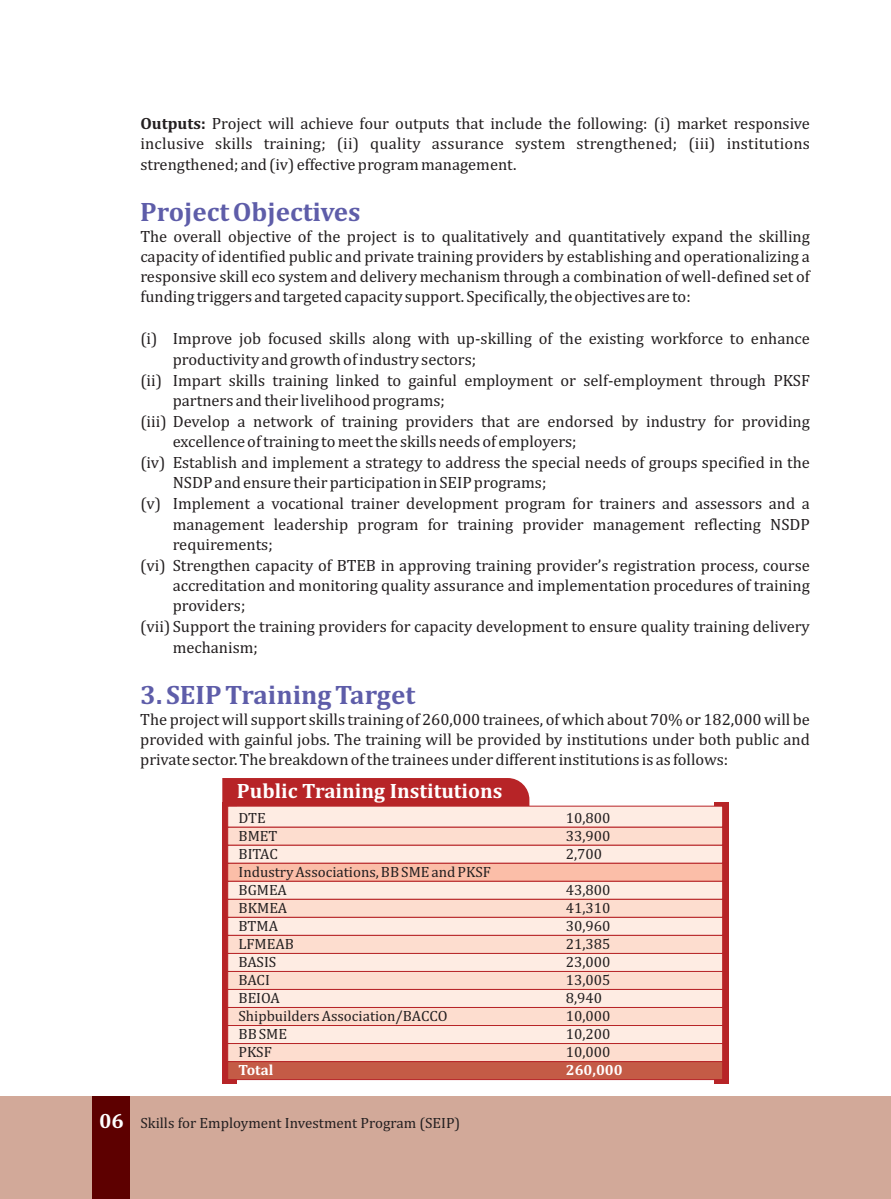
<style>
.page{position:relative;width:891px;height:1199px;background:#fff}
.page>*{position:absolute;margin:0;border:0;box-sizing:border-box;transform-origin:0 0}
.t1{font:700 27px "Cambria";color:#5e5da9}
.t2{font:700 21px "Cambria";color:#fff}
.t3{font:16.5px/20.2px "Cambria";color:#231f20;text-align:justify}
.t4{font:15px/18px "Cambria";color:#231f20}
.t5{font:700 15px "Cambria";color:#fff}
.s1{font-weight:700}
.s2{font-weight:700;font-size:21px;color:#fff}
</style>
<div class="page">
<div style="left:714px;top:802px;width:14px;height:282px;background:#b72427"></div>
<svg style="left:222px;top:778px;width:501px;height:302px;background:#f1c3b9"></svg>
<div style="left:0;top:1096px;width:891px;height:103px;background:#d2a999"></div>
<div style="left:92px;top:1096px;width:38px;height:103px;background:#5d0000"></div>
<p class="t3" style="left:140px;top:114px;width:671px"><span class="s1">Outputs:</span> Project will achieve four outputs that include the following: (i) market responsive inclusive skills training; (ii) quality assurance system strengthened; (iii) institutions strengthened; and (iv) effective program management.</p>
<h1 class="t1" style="left:140px;top:200px;width:222px">Project Objectives</h1>
<p class="t3" style="left:140px;top:227px;width:671px">The overall objective of the project is to qualitatively and quantitatively expand the skilling capacity of identified public and private training providers by establishing and operationalizing a responsive skill eco system and delivery mechanism through a combination of well-defined set of funding triggers and targeted capacity support. Specifically, the objectives are to:</p>
<p class="t3" style="left:140px;top:330px;width:671px">(i) Improve job focused skills along with up-skilling of the existing workforce to enhance</p>
<p class="t3" style="left:173px;top:350px;width:305px">productivity and growth of industry sectors;</p>
<p class="t3" style="left:140px;top:371px;width:671px">(ii) Impart skills training linked to gainful employment or self-employment through PKSF</p>
<p class="t3" style="left:173px;top:391px;width:274px">partners and their livelihood programs;</p>
<p class="t3" style="left:140px;top:412px;width:671px">(iii) Develop a network of training providers that are endorsed by industry for providing</p>
<p class="t3" style="left:173px;top:432px;width:405px">excellence of training to meet the skills needs of employers;</p>
<p class="t3" style="left:140px;top:453px;width:671px">(iv) Establish and implement a strategy to address the special needs of groups specified in the</p>
<p class="t3" style="left:173px;top:474px;width:375px">NSDP and ensure their participation in SEIP programs;</p>
<p class="t3" style="left:140px;top:495px;width:671px">(v) Implement a vocational trainer development program for trainers and assessors and a</p>
<p class="t3" style="left:173px;top:515px;width:639px">management leadership program for training provider management reflecting NSDP</p>
<p class="t3" style="left:173px;top:535px;width:101px">requirements;</p>
<p class="t3" style="left:140px;top:556px;width:671px">(vi) Strengthen capacity of BTEB in approving training provider’s registration process, course</p>
<p class="t3" style="left:173px;top:576px;width:639px">accreditation and monitoring quality assurance and implementation procedures of training</p>
<p class="t3" style="left:173px;top:597px;width:74px">providers;</p>
<p class="t3" style="left:140px;top:618px;width:671px">(vii) Support the training providers for capacity development to ensure quality training delivery</p>
<p class="t3" style="left:173px;top:638px;width:87px">mechanism;</p>
<h1 class="t1" style="left:140px;top:683px;width:276px">3. SEIP Training Target</h1>
<p class="t3" style="left:140px;top:710px;width:671px">The project will support skills training of 260,000 trainees, of which about 70% or 182,000 will be provided with gainful jobs. The training will be provided by institutions under both public and private sector. The breakdown of the trainees under different institutions is as follows:</p>
<p class="t2" style="left:237px;top:781px;width:267px">Public Training Institutions</p>
<p class="t4" style="left:239px;top:810px;width:254px">DTE<br>BMET<br>BITAC<br>Industry Associations, BB SME and PKSF<br>BGMEA<br>BKMEA<br>BTMA<br>LFMEAB<br>BASIS<br>BACI<br>BEIOA<br>Shipbuilders Association/BACCO<br>BB SME<br>PKSF</p>
<p class="t5" style="left:239px;top:1063px;width:36px">Total</p>
<p class="t4" style="left:99px;top:1115px;width:363px"><span class="s2">06</span> Skills for Employment Investment Program (SEIP)</p>
<p class="t4" style="left:566px;top:810px;width:46px;text-align:justify">10,800<br>33,900<br>2,700</p>
<p class="t4" style="left:566px;top:882px;width:46px">43,800<br>41,310<br>30,960<br>21,385<br>23,000<br>13,005<br>8,940<br>10,000<br>10,200<br>10,000</p>
<p class="t5" style="left:566px;top:1063px;width:58px">260,000</p>
</div>
